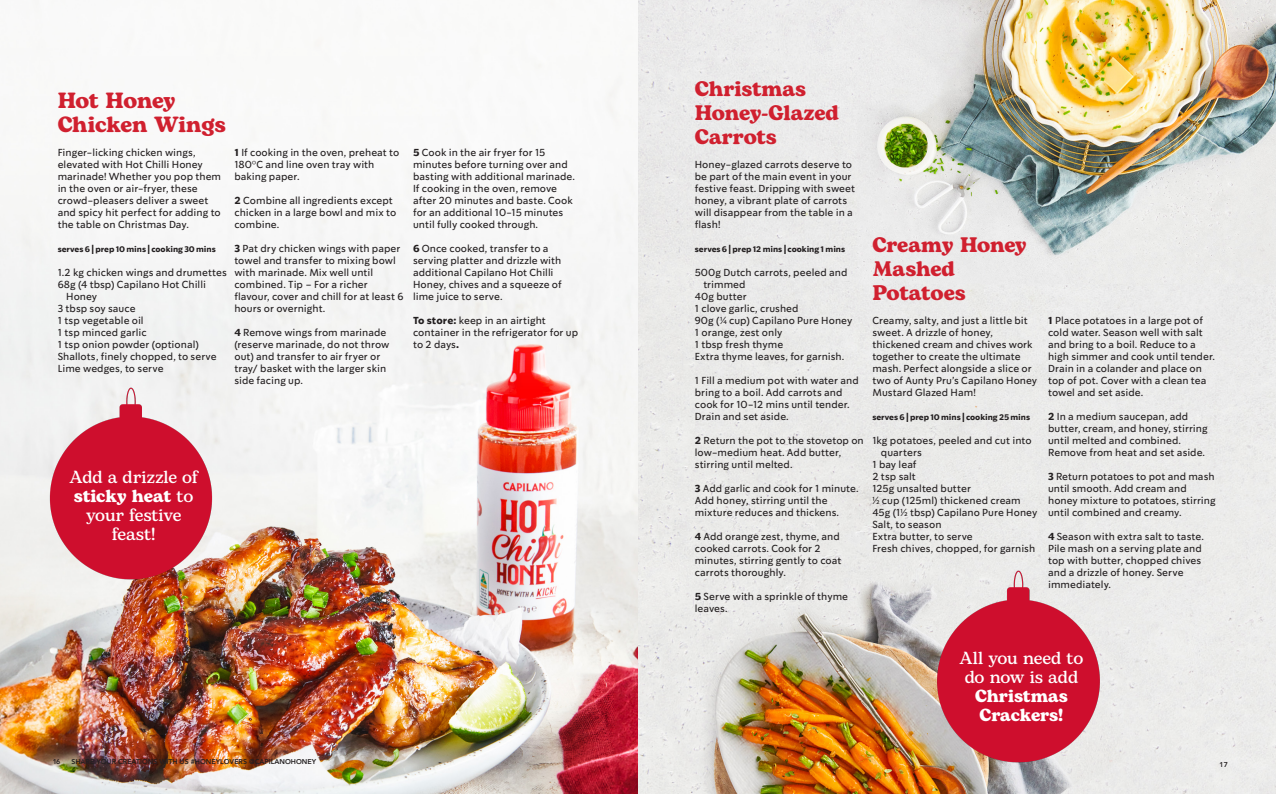
<style>
.page{position:relative;width:1276px;height:794px;background:#fff}
.page>*{position:absolute;margin:0;border:0;box-sizing:border-box;transform-origin:0 0}
.RECIPE_HEAD{font:700 22px/24px "Bogart";letter-spacing:-.015em;color:#d0202f}
.RECIPE_HEAD-2{font:700 21px/24px "Bogart";letter-spacing:-.005em;color:#d0202f}
.PULL_QUOTE__4{font:500 17.5px/19px "Bogart Alt";letter-spacing:-.01em;color:#fff}
.PULL_QUOTE__4-2{font:700 17.5px/19px "Bogart";letter-spacing:-.005em;color:#fff;text-align:center}
.RECIPE_METHOD__1{font:10px/12px "So Do Sans";color:#231f20}
.RECIPE_INGREDIENTS{font:10px/12px "So Do Sans";letter-spacing:.005em;color:#231f20}
.RECIPE_HEAD-3{font:10px/12px "So Do Sans";color:#231f20}
.RECIPE_HEAD-4{font:700 8px "So Do Sans";letter-spacing:-.005em;color:#231f20}
.t1{font:800 7px "Avenir";color:#231f20}
.s1{font-weight:700}
.s2{font-family:"Bogart";font-weight:700}
.s3{font-family:"Bogart Alt";font-weight:500}
</style>
<div class="page">
<img style="left:0;top:391px;width:638px;height:403px">
<img style="left:638px;top:0;width:637px;height:794px">
<img style="left:905px;top:552px;width:227px;height:228px">
<div style="left:0;top:0;width:638px;height:391px;background:#f8f8f7"></div>
<img style="left:17px;top:370px;width:228px;height:227px">
<p class="RECIPE_HEAD" style="left:58px;top:89px;width:169px">Hot Honey<br>Chicken Wings</p>
<p class="RECIPE_HEAD-3" style="left:58px;top:147px;width:165px">Finger-licking chicken wings, elevated with Hot Chilli Honey marinade! Whether you pop them in the oven or air-fryer, these crowd-pleasers deliver a sweet and spicy hit perfect for adding to the table on Christmas Day.</p>
<p class="RECIPE_HEAD-4" style="left:58px;top:244px;width:160px">serves 6 | prep 10 mins | cooking 30 mins</p>
<p class="RECIPE_INGREDIENTS" style="left:58px;top:267px;width:171px">1.2 kg chicken wings and drumettes</p>
<p class="RECIPE_INGREDIENTS" style="left:66px;top:279px;width:141px;text-indent:-9px">68g (4 tbsp) Capilano Hot Chilli<br>Honey</p>
<p class="RECIPE_INGREDIENTS" style="left:58px;top:303px;width:79px">3 tbsp soy sauce</p>
<p class="RECIPE_INGREDIENTS" style="left:58px;top:315px;width:87px">1 tsp vegetable oil</p>
<p class="RECIPE_INGREDIENTS" style="left:58px;top:327px;width:90px">1 tsp minced garlic</p>
<p class="RECIPE_INGREDIENTS" style="left:58px;top:339px;width:143px">1 tsp onion powder (optional)</p>
<p class="RECIPE_INGREDIENTS" style="left:58px;top:351px;width:160px">Shallots, finely chopped, to serve</p>
<p class="RECIPE_INGREDIENTS" style="left:58px;top:363px;width:107px">Lime wedges, to serve</p>
<p class="RECIPE_METHOD__1" style="left:234px;top:147px;width:166px"><span class="s1">1</span> If cooking in the oven, preheat to<br>180°C and line oven tray with baking paper.</p>
<p class="RECIPE_METHOD__1" style="left:234px;top:195px;width:163px"><span class="s1">2</span> Combine all ingredients except chicken in a large bowl and mix to combine.</p>
<p class="RECIPE_METHOD__1" style="left:234px;top:243px;width:170px"><span class="s1">3</span> Pat dry chicken wings with paper towel and transfer to mixing bowl with marinade. Mix well until combined. Tip – For a richer flavour, cover and chill for at least 6 hours or overnight.</p>
<p class="RECIPE_METHOD__1" style="left:234px;top:327px;width:157px"><span class="s1">4</span> Remove wings from marinade (reserve marinade, do not throw out) and transfer to air fryer or tray/ basket with the larger skin side facing up.</p>
<p class="RECIPE_METHOD__1" style="left:413px;top:147px;width:163px"><span class="s1">5</span> Cook in the air fryer for 15 minutes before turning over and basting with additional marinade.<br>If cooking in the oven, remove after 20 minutes and baste. Cook for an additional 10-15 minutes until fully cooked through.</p>
<p class="RECIPE_METHOD__1" style="left:413px;top:243px;width:150px"><span class="s1">6</span> Once cooked, transfer to a serving platter and drizzle with additional Capilano Hot Chilli<br>Honey, chives and a squeeze of lime juice to serve.</p>
<p class="RECIPE_METHOD__1" style="left:413px;top:315px;width:167px"><span class="s1">To store:</span> keep in an airtight container in the refrigerator for up to 2 days<span class="s1">.</span></p>
<p class="PULL_QUOTE__4" style="left:70px;top:467px;width:130px">Add a drizzle of <span class="s2">sticky heat</span> to</p>
<p class="PULL_QUOTE__4" style="left:86px;top:505px;width:97px">your festive</p>
<p class="PULL_QUOTE__4" style="left:112px;top:524px;width:45px">feast!</p>
<p class="t1" style="left:53px;top:756px;width:9px">16</p>
<p class="t1" style="left:71px;top:756px;width:246px">SHARE YOUR CREATIONS WITH US #HONEYLOVERS @CAPILANOHONEY</p>
<p class="RECIPE_HEAD-2" style="left:695px;top:77px;width:146px">Christmas<br>Honey-Glazed<br>Carrots</p>
<p class="RECIPE_HEAD-3" style="left:695px;top:159px;width:162px">Honey-glazed carrots deserve to be part of the main event in your festive feast. Dripping with sweet honey, a vibrant plate of carrots will disappear from the table in a flash!</p>
<p class="RECIPE_HEAD-4" style="left:695px;top:244px;width:152px">serves 6 | prep 12 mins | cooking 1 mins</p>
<p class="RECIPE_INGREDIENTS" style="left:703px;top:267px;width:146px;text-indent:-9px">500g Dutch carrots, peeled and trimmed</p>
<p class="RECIPE_INGREDIENTS" style="left:695px;top:291px;width:53px">40g butter</p>
<p class="RECIPE_INGREDIENTS" style="left:695px;top:303px;width:105px">1 clove garlic, crushed</p>
<p class="RECIPE_INGREDIENTS" style="left:695px;top:315px;width:159px">90g (¼ cup) Capilano Pure Honey</p>
<p class="RECIPE_INGREDIENTS" style="left:695px;top:327px;width:89px">1 orange, zest only</p>
<p class="RECIPE_INGREDIENTS" style="left:695px;top:339px;width:90px">1 tbsp fresh thyme</p>
<p class="RECIPE_INGREDIENTS" style="left:695px;top:351px;width:151px">Extra thyme leaves, for garnish.</p>
<p class="RECIPE_METHOD__1" style="left:695px;top:375px;width:165px">1 Fill a medium pot with water and bring to a boil. Add carrots and cook for 10-12 mins until tender.<br>Drain and set aside.</p>
<p class="RECIPE_METHOD__1" style="left:695px;top:435px;width:170px"><span class="s1">2</span> Return the pot to the stovetop on low-medium heat. Add butter, stirring until melted.</p>
<p class="RECIPE_METHOD__1" style="left:695px;top:483px;width:165px"><span class="s1">3</span> Add garlic and cook for 1 minute.<br>Add honey, stirring until the mixture reduces and thickens.</p>
<p class="RECIPE_METHOD__1" style="left:695px;top:531px;width:148px"><span class="s1">4</span> Add orange zest, thyme, and cooked carrots. Cook for 2 minutes, stirring gently to coat carrots thoroughly.</p>
<p class="RECIPE_METHOD__1" style="left:695px;top:591px;width:155px"><span class="s1">5</span> Serve with a sprinkle of thyme leaves.</p>
<p class="RECIPE_HEAD-2" style="left:872px;top:233px;width:156px">Creamy Honey<br>Mashed<br>Potatoes</p>
<p class="RECIPE_HEAD-3" style="left:872px;top:315px;width:166px">Creamy, salty, and just a little bit sweet. A drizzle of honey, thickened cream and chives work together to create the ultimate mash. Perfect alongside a slice or two of Aunty Pru’s Capilano Honey<br>Mustard Glazed Ham!</p>
<p class="RECIPE_HEAD-4" style="left:872px;top:412px;width:159px">serves 6 | prep 10 mins | cooking 25 mins</p>
<p class="RECIPE_INGREDIENTS" style="left:881px;top:435px;width:152px;text-indent:-9px">1kg potatoes, peeled and cut into quarters</p>
<p class="RECIPE_INGREDIENTS" style="left:872px;top:459px;width:46px">1 bay leaf</p>
<p class="RECIPE_INGREDIENTS" style="left:872px;top:471px;width:45px">2 tsp salt</p>
<p class="RECIPE_INGREDIENTS" style="left:872px;top:483px;width:100px">125g unsalted butter</p>
<p class="RECIPE_INGREDIENTS" style="left:872px;top:495px;width:150px">½ cup (125ml) thickened cream</p>
<p class="RECIPE_INGREDIENTS" style="left:872px;top:507px;width:166px">45g (1½ tbsp) Capilano Pure Honey</p>
<p class="RECIPE_INGREDIENTS" style="left:872px;top:519px;width:71px">Salt, to season</p>
<p class="RECIPE_INGREDIENTS" style="left:872px;top:531px;width:102px">Extra butter, to serve</p>
<p class="RECIPE_INGREDIENTS" style="left:872px;top:543px;width:164px">Fresh chives, chopped, for garnish</p>
<p class="RECIPE_METHOD__1" style="left:1048px;top:315px;width:168px"><span class="s1">1</span> Place potatoes in a large pot of cold water. Season well with salt and bring to a boil. Reduce to a high simmer and cook until tender.<br>Drain in a colander and place on top of pot. Cover with a clean tea towel and set aside.</p>
<p class="RECIPE_METHOD__1" style="left:1048px;top:411px;width:161px"><span class="s1">2</span> In a medium saucepan, add butter, cream, and honey, stirring until melted and combined.<br>Remove from heat and set aside.</p>
<p class="RECIPE_METHOD__1" style="left:1048px;top:471px;width:169px"><span class="s1">3</span> Return potatoes to pot and mash until smooth. Add cream and honey mixture to potatoes, stirring until combined and creamy.</p>
<p class="RECIPE_METHOD__1" style="left:1048px;top:531px;width:157px"><span class="s1">4</span> Season with extra salt to taste.<br>Pile mash on a serving plate and top with butter, chopped chives and a drizzle of honey. Serve immediately.</p>
<p class="PULL_QUOTE__4" style="left:959px;top:648px;width:125px">All you need to</p>
<p class="PULL_QUOTE__4-2" style="left:964px;top:667px;width:115px"><span class="s3">do now is add<br></span>Christmas<br>Crackers!</p>
<p class="t1" style="left:1219px;top:759px;width:10px">17</p>
</div>
